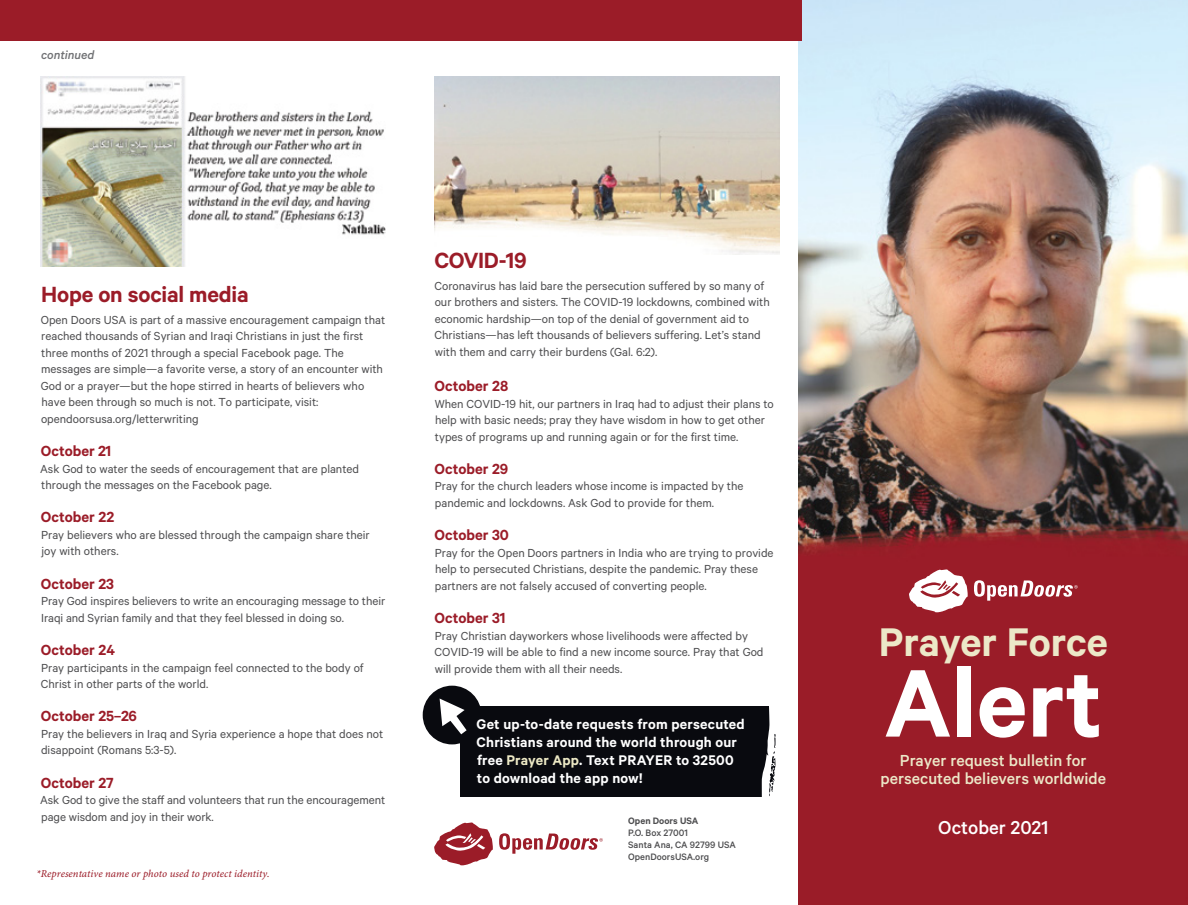
<style>
.page{position:relative;width:1188px;height:905px;background:#fff}
.page>*{position:absolute;margin:0;border:0;box-sizing:border-box;transform-origin:0 0}
.t1{font:600 108px "Calibre";color:#fff}
.t2{font:600 45px "Calibre";letter-spacing:-.01em;color:#ece8c8}
.t3{font:600 24.75px "Calibre";letter-spacing:-.01em;color:#9b1c28}
.t4{font:500 21px "Calibre";color:#fff}
.t5{font:500 18px/18px "Calibre";color:#ece8c8;text-align:center}
.t6{font:600 16.5px "Calibre";color:#9b1c28}
.t7{font:600 15.75px/18px "Calibre";letter-spacing:.01em;color:#fff}
.t8{font:italic 500 13.5px "Calibre";color:#717275}
.t9{font:13.2px/16.5px "Calibre";color:#4d4d4f}
.t10{font:10.5px "Minion Pro It Capt";color:#9b1c28}
.t11{font:500 10.5px/12px "Calibre";color:#4d4d4f}
.t12{font:600 10.5px "Calibre";color:#4d4d4f}
.s1{color:#ede9c5}
</style>
<div class="page">
<img style="left:41px;top:77px;width:344px;height:190px">
<img style="left:434px;top:77px;width:346px;height:178px">
<img style="left:799px;top:0;width:389px;height:904px">
<div style="left:0;top:0;width:801px;height:40px;background:#9b1c28"></div>
<svg style="left:434px;top:822px;width:59px;height:43px"></svg>
<svg style="left:499px;top:833px;width:104px;height:20px"></svg>
<svg style="left:909px;top:569px;width:59px;height:43px"></svg>
<svg style="left:974px;top:580px;width:104px;height:20px"></svg>
<div style="left:461px;top:705px;width:317px;height:91px;background:#090a0f"></div>
<svg style="left:741px;top:705px;width:37px;height:91px"></svg>
<div style="left:423px;top:685px;width:58px;height:59px;background:#090a0f;border-radius:50%"></div>
<svg style="left:440px;top:698px;width:27px;height:36px"></svg>
<p class="t8" style="left:41px;top:47px;width:55px">continued</p>
<h3 class="t3" style="left:41px;top:279px;width:209px">Hope on social media</h3>
<p class="t9" style="left:41px;top:311px;width:346px">Open Doors USA is part of a massive encouragement campaign that reached thousands of Syrian and Iraqi Christians in just the first three months of 2021 through a special Facebook page. The messages are simple—a favorite verse, a story of an encounter with God or a prayer—but the hope stirred in hearts of believers who have been through so much is not. To participate, visit: opendoorsusa.org/letterwriting</p>
<p class="t6" style="left:41px;top:441px;width:72px">October 21</p>
<p class="t9" style="left:40px;top:459px;width:321px">Ask God to water the seeds of encouragement that are planted through the messages on the Facebook page.</p>
<p class="t6" style="left:41px;top:507px;width:75px">October 22</p>
<p class="t9" style="left:41px;top:526px;width:330px">Pray believers who are blessed through the campaign share their joy with others.</p>
<p class="t6" style="left:41px;top:573px;width:74px">October 23</p>
<p class="t9" style="left:41px;top:592px;width:346px">Pray God inspires believers to write an encouraging message to their<br>Iraqi and Syrian family and that they feel blessed in doing so.</p>
<p class="t6" style="left:41px;top:640px;width:75px">October 24</p>
<p class="t9" style="left:41px;top:658px;width:324px">Pray participants in the campaign feel connected to the body of<br>Christ in other parts of the world.</p>
<p class="t6" style="left:41px;top:706px;width:97px">October 25–26</p>
<p class="t9" style="left:41px;top:725px;width:344px">Pray the believers in Iraq and Syria experience a hope that does not disappoint (Romans 5:3-5).</p>
<p class="t6" style="left:41px;top:772px;width:74px">October 27</p>
<p class="t9" style="left:40px;top:791px;width:347px">Ask God to give the staff and volunteers that run the encouragement page wisdom and joy in their work.</p>
<p class="t10" style="left:37px;top:866px;width:235px">*Representative name or photo used to protect identity.</p>
<h3 class="t3" style="left:434px;top:245px;width:94px">COVID-19</h3>
<p class="t9" style="left:434px;top:277px;width:337px">Coronavirus has laid bare the persecution suffered by so many of our brothers and sisters. The COVID-19 lockdowns, combined with economic hardship—on top of the denial of government aid to Christians—has left thousands of believers suffering. Let’s stand with them and carry their burdens (Gal. 6:2).</p>
<p class="t6" style="left:435px;top:376px;width:75px">October 28</p>
<p class="t9" style="left:435px;top:394px;width:341px">When COVID-19 hit, our partners in Iraq had to adjust their plans to help with basic needs; pray they have wisdom in how to get other types of programs up and running again or for the first time.</p>
<p class="t6" style="left:435px;top:459px;width:75px">October 29</p>
<p class="t9" style="left:435px;top:477px;width:310px">Pray for the church leaders whose income is impacted by the pandemic and lockdowns. Ask God to provide for them.</p>
<p class="t6" style="left:435px;top:525px;width:76px">October 30</p>
<p class="t9" style="left:435px;top:544px;width:340px">Pray for the Open Doors partners in India who are trying to provide help to persecuted Christians, despite the pandemic. Pray these partners are not falsely accused of converting people.</p>
<p class="t6" style="left:435px;top:608px;width:72px">October 31</p>
<p class="t9" style="left:434px;top:626px;width:331px">Pray Christian dayworkers whose livelihoods were affected by<br>COVID-19 will be able to find a new income source. Pray that God will provide them with all their needs.</p>
<p class="t7" style="left:477px;top:714px;width:270px">Get up-to-date requests from persecuted Christians around the world through our free <span class="s1">Prayer App</span>. Text PRAYER to 32500 to download the app now!</p>
<p class="t12" style="left:628px;top:814px;width:72px">Open Doors USA</p>
<p class="t11" style="left:628px;top:826px;width:109px">P.O. Box 27001<br>Santa Ana, CA 92799 USA<br>OpenDoorsUSA.org</p>
<h2 class="t2" style="left:879px;top:615px;width:231px">Prayer Force</h2>
<h1 class="t1" style="left:884px;top:638px;width:220px">Alert</h1>
<h3 class="t5" style="left:881px;top:750px;width:227px">Prayer request bulletin for persecuted believers worldwide</h3>
<h3 class="t4" style="left:938px;top:815px;width:112px">October 2021</h3>
</div>
